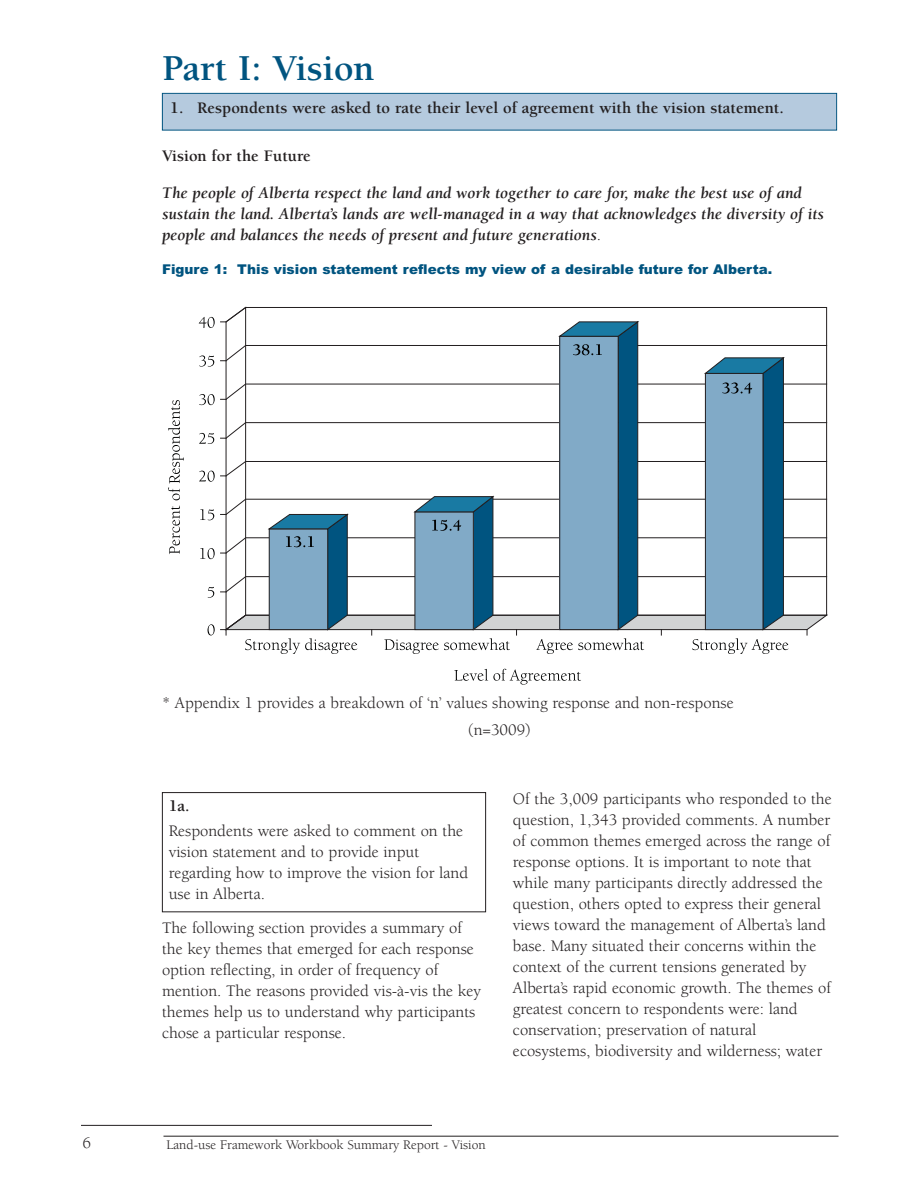
<style>
.page{position:relative;width:918px;height:1188px;background:#fff}
.page>*{position:absolute;margin:0;border:0;box-sizing:border-box;transform-origin:0 0}
.t1{font:700 37.5px "Berkeley";color:#005480}
.t2{font:16.5px/21px "Berkeley";color:#231f20}
.t3{font:italic 700 16.5px/21px "Berkeley";color:#231f20}
.t4{font:700 16.5px "Berkeley";color:#231f20}
.t5{font:900 13.5px "Arial";color:#005480}
.t6{font:13.5px "Berkeley";color:#231f20}
.s1{font-weight:400;font-style:normal}
</style>
<div class="page">
<hr style="left:164px;top:1136px;width:674px;height:1px;background:#231f20">
<hr style="left:81px;top:1125px;width:351px;height:1px;background:#231f20">
<div style="left:163px;top:94px;width:673px;height:36px;background:#b5cade"></div>
<div style="left:162px;top:93px;width:675px;height:37px;border:1px solid #005480"></div>
<svg style="left:208px;top:624px;width:7px;height:11px"></svg>
<svg style="left:208px;top:587px;width:6px;height:11px"></svg>
<svg style="left:200px;top:548px;width:15px;height:11px"></svg>
<svg style="left:200px;top:509px;width:14px;height:11px"></svg>
<svg style="left:199px;top:471px;width:16px;height:11px"></svg>
<svg style="left:199px;top:433px;width:15px;height:11px"></svg>
<svg style="left:199px;top:394px;width:16px;height:11px"></svg>
<svg style="left:199px;top:355px;width:15px;height:12px"></svg>
<svg style="left:199px;top:317px;width:16px;height:11px"></svg>
<svg style="left:454px;top:669px;width:127px;height:16px"></svg>
<svg style="left:169px;top:506px;width:11px;height:48px"></svg>
<svg style="left:168px;top:400px;width:16px;height:100px"></svg>
<svg style="left:221px;top:306px;width:607px;height:348px"></svg>
<div style="left:162px;top:792px;width:324px;height:120px;border:1px solid #231f20"></div>
<h1 class="t1" style="left:162px;top:54px;width:214px">Part I: Vision</h1>
<p class="t4" style="left:170px;top:101px;width:615px">1. Respondents were asked to rate their level of agreement with the vision statement.</p>
<p class="t4" style="left:162px;top:149px;width:150px">Vision for the Future</p>
<p class="t3" style="left:162px;top:184px;width:663px">The people of Alberta respect the land and work together to care for, make the best use of and sustain the land. Alberta’s lands are well-managed in a way that acknowledges the diversity of its people and balances the needs of present and future generations<span class="s1">.</span></p>
<p class="t5" style="left:162px;top:264px;width:612px">Figure 1: This vision statement reflects my view of a desirable future for Alberta.</p>
<p class="t2" style="left:468px;top:692px;width:267px;line-height:26.2px;text-indent:-306px">* Appendix 1 provides a breakdown of ‘n’ values showing response and non-response (n=3009)</p>
<p class="t4" style="left:169px;top:799px;width:22px">1a.</p>
<p class="t2" style="left:169px;top:822px;width:301px">Respondents were asked to comment on the vision statement and to provide input regarding how to improve the vision for land use in Alberta.</p>
<p class="t2" style="left:162px;top:919px;width:321px">The following section provides a summary of the key themes that emerged for each response option reflecting, in order of frequency of mention. The reasons provided vis-à-vis the key themes help us to understand why participants chose a particular response.</p>
<p class="t2" style="left:513px;top:789px;width:320px">Of the 3,009 participants who responded to the question, 1,343 provided comments. A number of common themes emerged across the range of response options. It is important to note that while many participants directly addressed the question, others opted to express their general views toward the management of Alberta’s land base. Many situated their concerns within the context of the current tensions generated by Alberta’s rapid economic growth. The themes of greatest concern to respondents were: land conservation; preservation of natural ecosystems, biodiversity and wilderness; water</p>
<p class="t2" style="left:82px;top:1134px;width:10px">6</p>
<p class="t6" style="left:166px;top:1139px;width:321px">Land-use Framework Workbook Summary Report - Vision</p>
</div>
